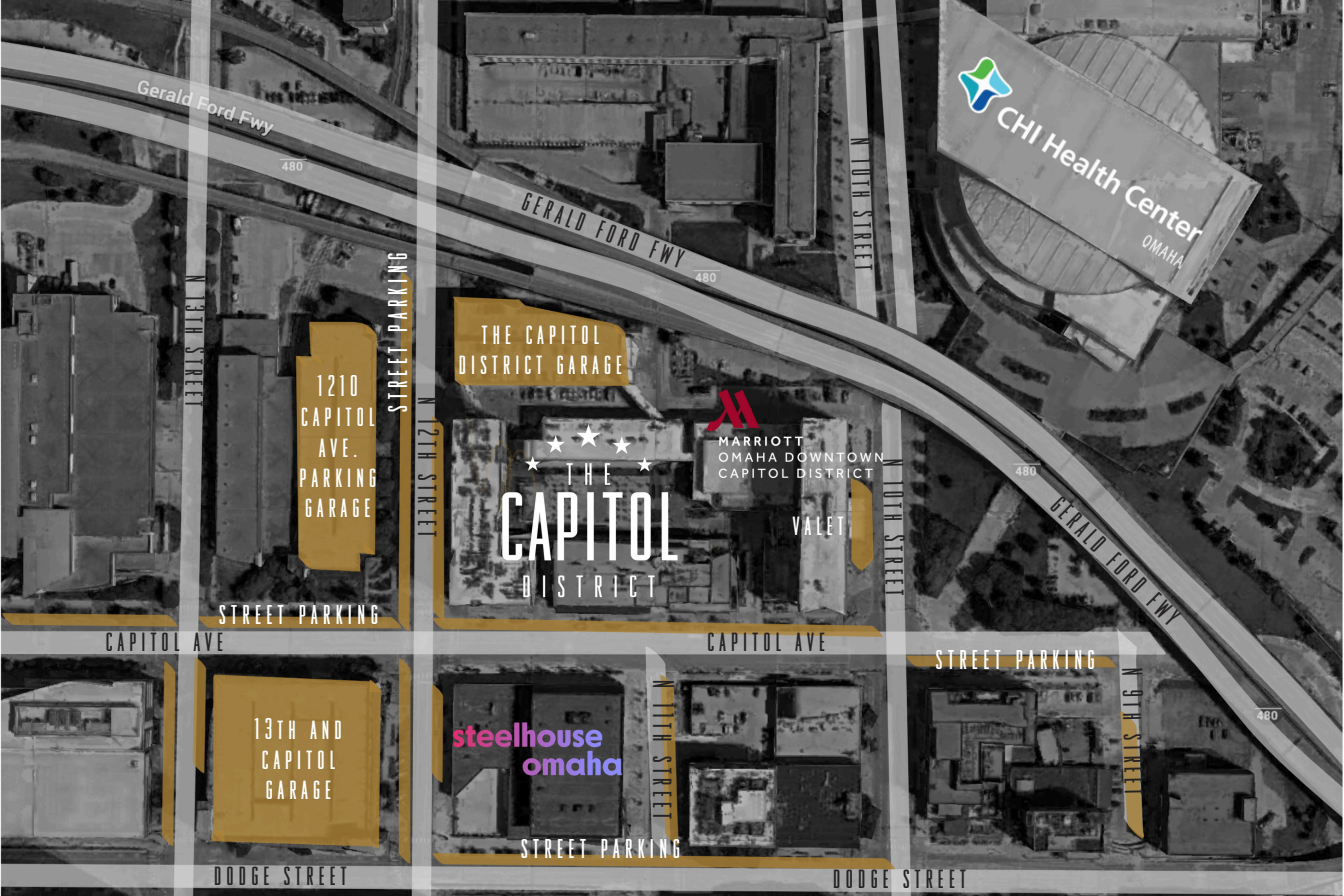
<style>
.page{position:relative;width:1344px;height:896px;background:#fff}
.page>*{position:absolute;margin:0;border:0;box-sizing:border-box;transform-origin:0 0}
.t1{font:condensed 27.12px "Odeon";letter-spacing:.2em;color:#fff}
.t2{font:condensed 26.25px "Odeon";letter-spacing:.2em;color:#262324}
.t3{font:condensed 26.25px/30.2px "Odeon";letter-spacing:.2em;color:#fff;text-align:center}
.t4{font:condensed 25.38px "Odeon";color:#262324}
.t5{font:condensed 24.5px "Odeon";letter-spacing:.2em;color:#262324}
</style>
<div class="page">
<img style="left:0;top:0;width:1343px;height:896px">
<img style="left:485px;top:406px;width:211px;height:211px">
<img style="left:933px;top:49px;width:289px;height:220px">
<img style="left:427px;top:691px;width:220px;height:115px">
<img style="left:706px;top:390px;width:176px;height:87px">
<h1 class="t5" style="left:209px;top:275px;width:133px;rotate:90deg">N 13TH STREET</h1>
<p class="t3" style="left:300px;top:371px;width:78px">1210<br>CAPITOL<br>AVE.<br>PARKING<br>GARAGE</p>
<h1 class="t1" style="left:381px;top:411px;width:160px;rotate:-90deg">STREET PARKING</h1>
<h1 class="t2" style="left:443px;top:397px;width:141px;rotate:90deg">N 12TH STREET</h1>
<h1 class="t2" style="left:530px;top:185px;width:171px;rotate:21deg">GERALD FORD FWY</h1>
<h1 class="t3" style="left:459px;top:320px;width:165px">THE CAPITOL<br>DISTRICT GARAGE</h1>
<h1 class="t5" style="left:874px;top:137px;width:133px;rotate:88deg">N 10TH STREET</h1>
<h1 class="t3" style="left:793px;top:511px;width:52px">VALET</h1>
<h1 class="t1" style="left:219px;top:598px;width:160px">STREET PARKING</h1>
<p class="t2" style="left:106px;top:626px;width:119px">CAPITOL AVE</p>
<h1 class="t2" style="left:708px;top:626px;width:119px">CAPITOL AVE</h1>
<p class="t2" style="left:678px;top:680px;width:140px;rotate:90deg">N 11TH STREET</p>
<p class="t3" style="left:255px;top:714px;width:88px;text-align:left">13TH AND<br>CAPITOL<br>GARAGE</p>
<h1 class="t1" style="left:521px;top:832px;width:160px">STREET PARKING</h1>
<h1 class="t4" style="left:907px;top:458px;width:138px;rotate:89deg">N 10TH STREET</h1>
<h1 class="t2" style="left:1067px;top:490px;width:171px;rotate:45deg">GERALD FORD FWY</h1>
<h1 class="t1" style="left:936px;top:643px;width:160px">STREET PARKING</h1>
<h1 class="t4" style="left:1147px;top:668px;width:128px;rotate:89deg">N 9TH STREET</h1>
<h1 class="t2" style="left:214px;top:859px;width:134px">DODGE STREET</h1>
<h1 class="t2" style="left:833px;top:863px;width:134px">DODGE STREET</h1>
</div>
